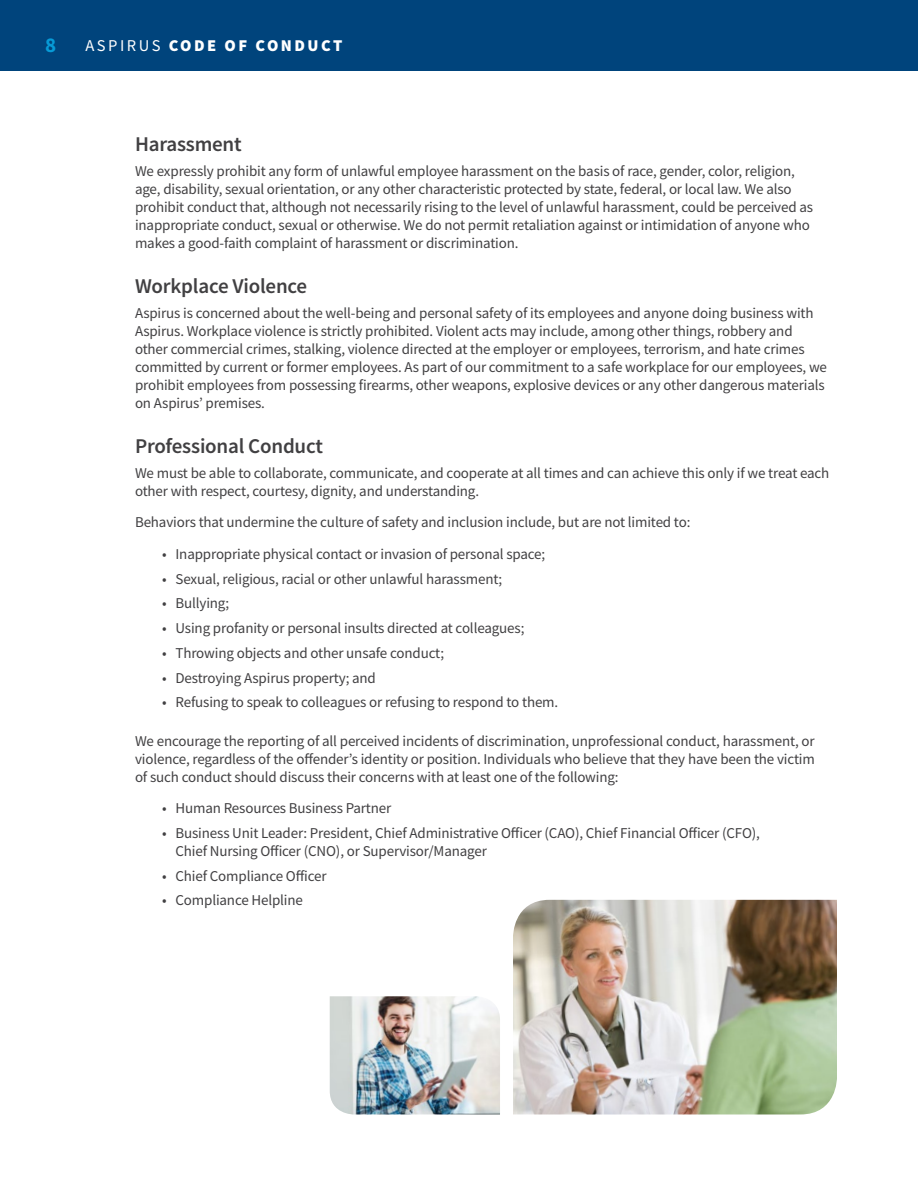
<style>
.page{position:relative;width:918px;height:1188px;background:#fff}
.page>*{position:absolute;margin:0;border:0;box-sizing:border-box;transform-origin:0 0}
.t1{font:600 21px "Source Sans Pro";letter-spacing:-.01em;color:#414042}
.t2{font:700 21px "Source Sans Pro";color:#079bd7}
.t3{font:900 16.5px "Source Sans Pro";letter-spacing:.15em;color:#fff}
.t4{font:15px/18px "Source Sans Pro";letter-spacing:-.01em;color:#414042}
.s1{font-weight:400}
</style>
<div class="page">
<div style="left:0;top:0;width:918px;height:71px;background:#00447c"></div>
<img style="left:330px;top:996px;width:170px;height:118px">
<img style="left:513px;top:900px;width:324px;height:214px">
<h1 class="t2" style="left:45px;top:31px;width:13px">8</h1>
<p class="t3" style="left:85px;top:34px;width:258px"><span class="s1">ASPIRUS</span> CODE OF CONDUCT</p>
<h1 class="t1" style="left:135px;top:130px;width:108px">Harassment</h1>
<p class="t4" style="left:135px;top:161px;width:680px">We expressly prohibit any form of unlawful employee harassment on the basis of race, gender, color, religion, age, disability, sexual orientation, or any other characteristic protected by state, federal, or local law. We also prohibit conduct that, although not necessarily rising to the level of unlawful harassment, could be perceived as inappropriate conduct, sexual or otherwise. We do not permit retaliation against or intimidation of anyone who makes a good-faith complaint of harassment or discrimination.</p>
<h1 class="t1" style="left:135px;top:272px;width:174px">Workplace Violence</h1>
<p class="t4" style="left:135px;top:304px;width:694px">Aspirus is concerned about the well-being and personal safety of its employees and anyone doing business with Aspirus. Workplace violence is strictly prohibited. Violent acts may include, among other things, robbery and other commercial crimes, stalking, violence directed at the employer or employees, terrorism, and hate crimes committed by current or former employees. As part of our commitment to a safe workplace for our employees, we prohibit employees from possessing firearms, other weapons, explosive devices or any other dangerous materials on Aspirus’ premises.</p>
<h1 class="t1" style="left:135px;top:432px;width:189px">Professional Conduct</h1>
<p class="t4" style="left:135px;top:464px;width:696px">We must be able to collaborate, communicate, and cooperate at all times and can achieve this only if we treat each other with respect, courtesy, dignity, and understanding.</p>
<p class="t4" style="left:135px;top:513px;width:557px">Behaviors that undermine the culture of safety and inclusion include, but are not limited to:</p>
<p class="t4" style="left:162px;top:545px;width:385px">• Inappropriate physical contact or invasion of personal space;</p>
<p class="t4" style="left:162px;top:570px;width:342px">• Sexual, religious, racial or other unlawful harassment;</p>
<p class="t4" style="left:162px;top:594px;width:69px">• Bullying;</p>
<p class="t4" style="left:162px;top:619px;width:364px">• Using profanity or personal insults directed at colleagues;</p>
<p class="t4" style="left:162px;top:644px;width:284px">• Throwing objects and other unsafe conduct;</p>
<p class="t4" style="left:162px;top:669px;width:215px">• Destroying Aspirus property; and</p>
<p class="t4" style="left:162px;top:693px;width:398px">• Refusing to speak to colleagues or refusing to respond to them.</p>
<p class="t4" style="left:135px;top:732px;width:681px;text-align:justify">We encourage the reporting of all perceived incidents of discrimination, unprofessional conduct, harassment, or violence, regardless of the offender’s identity or position. Individuals who believe that they have been the victim of such conduct should discuss their concerns with at least one of the following:</p>
<p class="t4" style="left:162px;top:799px;width:231px">• Human Resources Business Partner</p>
<p class="t4" style="left:176px;top:824px;width:586px;text-indent:-14px">• Business Unit Leader: President, Chief Administrative Officer (CAO), Chief Financial Officer (CFO),<br>Chief Nursing Officer (CNO), or Supervisor/Manager</p>
<p class="t4" style="left:162px;top:867px;width:166px">• Chief Compliance Officer</p>
<p class="t4" style="left:162px;top:891px;width:143px">• Compliance Helpline</p>
</div>
